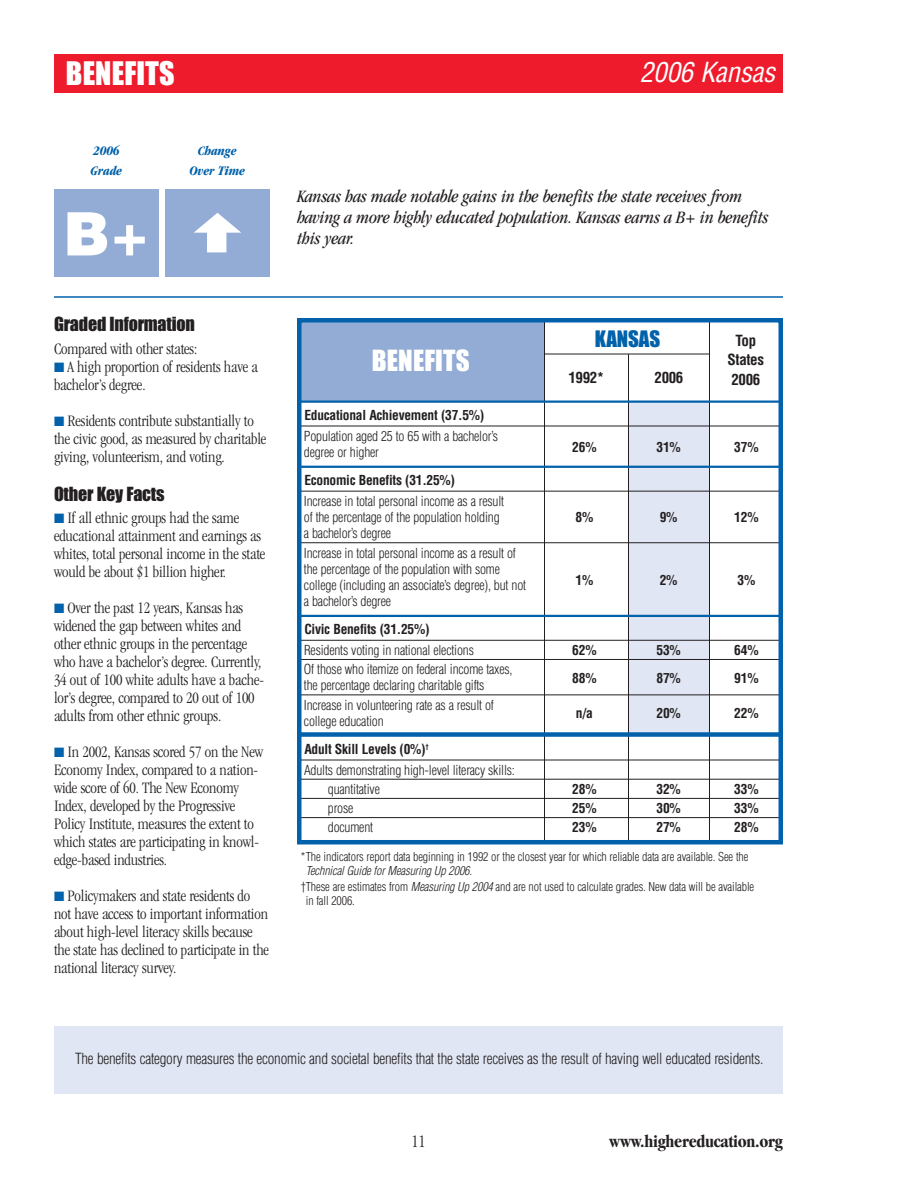
<style>
.page{position:relative;width:918px;height:1188px;background:#fff}
.page>*{position:absolute;margin:0;border:0;box-sizing:border-box;transform-origin:0 0}
.t1{font:900 60px "Helvetica";color:#fff}
.t2{font:30px "Impact";letter-spacing:.005em;color:#fff}
.t3{font:italic condensed 27px "Helvetica";letter-spacing:-.01em;color:#fff}
.t4{font:27px "Impact";letter-spacing:.005em;color:#fff}
.t5{font:21px "Impact";letter-spacing:-.005em;color:#0161aa}
.t6{font:italic condensed 18px/21px "Garamond";letter-spacing:-.01em;color:#231f20}
.t7{font:18px "Impact";letter-spacing:-.01em;color:#231f20}
.t8{font:700 condensed 18px "Garamond";letter-spacing:-.015em;color:#231f20}
.t9{font:300 condensed 18px "Garamond";color:#231f20}
.t10{font:300 condensed 16.5px/18px "Garamond";letter-spacing:-.01em;color:#231f20}
.t11{font:300 condensed 15px "Helvetica";letter-spacing:-.015em;color:#231f20}
.t12{font:700 condensed 15px/19.5px "Helvetica";letter-spacing:-.025em;color:#231f20;text-align:center}
.t13{font:300 condensed 13.5px/16.2px "Helvetica";letter-spacing:-.015em;color:#231f20}
.t14{font:700 condensed 13.5px "Helvetica";letter-spacing:-.02em;color:#231f20}
.t15{font:italic 700 condensed 13.5px/19.5px "Garamond";letter-spacing:-.01em;color:#0161aa}
.t16{font:300 condensed 12px/13.5px "Helvetica";letter-spacing:-.01em;color:#231f20}
.s1{color:#0161aa}
.s2{font-weight:700}
.s3{font-style:italic}
</style>
<div class="page">
<div style="left:297px;top:320px;width:247px;height:81px;background:#93acd6"></div>
<div style="left:54px;top:54px;width:729px;height:39px;background:#ee1b2c"></div>
<div style="left:629px;top:402px;width:81px;height:332px;background:#e0e6f3"></div>
<hr style="left:544px;top:321px;width:1px;height:522px;background:#231f20">
<hr style="left:544px;top:354px;width:166px;height:1px;background:#231f20">
<hr style="left:709px;top:320px;width:1px;height:522px;background:#231f20">
<hr style="left:628px;top:354px;width:1px;height:488px;background:#231f20">
<hr style="left:301px;top:400px;width:481px;height:3px;background:#0161aa">
<hr style="left:301px;top:426px;width:481px;height:1px;background:#231f20">
<hr style="left:301px;top:466px;width:481px;height:2px;background:#0161aa">
<hr style="left:301px;top:491px;width:481px;height:1px;background:#231f20">
<hr style="left:301px;top:542px;width:481px;height:1px;background:#231f20">
<hr style="left:301px;top:615px;width:481px;height:2px;background:#0161aa">
<hr style="left:301px;top:640px;width:481px;height:1px;background:#231f20">
<hr style="left:301px;top:659px;width:481px;height:1px;background:#231f20">
<hr style="left:301px;top:695px;width:481px;height:1px;background:#231f20">
<div style="left:301px;top:732px;width:481px;height:5px;background:#0161aa"></div>
<hr style="left:301px;top:760px;width:481px;height:1px;background:#231f20">
<hr style="left:301px;top:779px;width:481px;height:1px;background:#231f20">
<hr style="left:301px;top:798px;width:481px;height:1px;background:#231f20">
<hr style="left:301px;top:817px;width:481px;height:1px;background:#231f20">
<div style="left:54px;top:1026px;width:729px;height:68px;background:#e0e6f3"></div>
<div style="left:297px;top:318px;width:486px;height:526px;border:4px solid #0161aa"></div>
<hr style="left:54px;top:296px;width:729px;height:2px;background:#0161aa">
<div style="left:165px;top:189px;width:105px;height:88px;background:#93acd6"></div>
<svg style="left:194px;top:213px;width:47px;height:39px"></svg>
<div style="left:54px;top:189px;width:105px;height:87px;background:#93acd6"></div>
<h2 class="t2" style="left:66px;top:64px;width:110px">BENEFITS</h2>
<h3 class="t3" style="left:640px;top:62px;width:137px">2006 Kansas</h3>
<p class="t15" style="left:91px;top:142px;width:33px">2006<br>Grade</p>
<p class="t15" style="left:190px;top:143px;width:57px;text-align:center">Change<br>Over Time</p>
<h1 class="t1" style="left:63px;top:212px;width:88px">B+</h1>
<p class="t7" style="left:54px;top:319px;width:142px">Graded Information</p>
<p class="t10" style="left:54px;top:341px;width:145px">Compared with other states:</p>
<p class="t10" style="left:54px;top:359px;width:205px"><span class="s1">■</span> A high proportion of residents have a bachelor’s degree.</p>
<p class="t10" style="left:54px;top:413px;width:214px"><span class="s1">■</span> Residents contribute substantially to the civic good, as measured by charitable giving, volunteerism, and voting.</p>
<p class="t7" style="left:54px;top:488px;width:112px">Other Key Facts</p>
<p class="t10" style="left:54px;top:510px;width:213px"><span class="s1">■</span> If all ethnic groups had the same educational attainment and earnings as whites, total personal income in the state would be about $1 billion higher.</p>
<p class="t10" style="left:54px;top:600px;width:212px"><span class="s1">■</span> Over the past 12 years, Kansas has widened the gap between whites and other ethnic groups in the percentage who have a bachelor’s degree. Currently, 34 out of 100 white adults have a bache&shy;lor’s degree, compared to 20 out of 100 adults from other ethnic groups.</p>
<p class="t10" style="left:54px;top:744px;width:211px"><span class="s1">■</span> In 2002, Kansas scored 57 on the New Economy Index, compared to a nation&shy;wide score of 60. The New Economy Index, developed by the Progressive Policy Institute, measures the extent to which states are participating in knowl&shy;edge-based industries.</p>
<p class="t10" style="left:54px;top:888px;width:217px"><span class="s1">■</span> Policymakers and state residents do not have access to important information about high-level literacy skills because the state has declined to participate in the national literacy survey.</p>
<p class="t6" style="left:297px;top:187px;width:473px">Kansas has made notable gains in the benefits the state receives from having a more highly educated population. Kansas earns a B+ in benefits this year.</p>
<h3 class="t4" style="left:372px;top:352px;width:99px">BENEFITS</h3>
<p class="t5" style="left:595px;top:332px;width:67px">KANSAS</p>
<p class="t12" style="left:728px;top:332px;width:38px">Top<br>States</p>
<p class="t12" style="left:568px;top:369px;width:37px">1992*</p>
<p class="t12" style="left:655px;top:369px;width:30px">2006</p>
<p class="t12" style="left:731px;top:371px;width:30px">2006</p>
<p class="t14" style="left:304px;top:410px;width:182px">Educational Achievement (37.5%)</p>
<p class="t13" style="left:304px;top:429px;width:195px">Population aged 25 to 65 with a bachelor’s degree or higher</p>
<p class="t14" style="left:572px;top:442px;width:26px">26%</p>
<p class="t14" style="left:656px;top:442px;width:26px">31%</p>
<p class="t14" style="left:734px;top:442px;width:26px">37%</p>
<p class="t14" style="left:304px;top:475px;width:152px">Economic Benefits (31.25%)</p>
<p class="t13" style="left:304px;top:494px;width:202px">Increase in total personal income as a result of the percentage of the population holding</p>
<p class="t14" style="left:576px;top:512px;width:19px">8%</p>
<p class="t14" style="left:660px;top:512px;width:19px">9%</p>
<p class="t14" style="left:734px;top:512px;width:26px">12%</p>
<p class="t13" style="left:304px;top:525px;width:214px;line-height:19.2px">a bachelor’s degree<br>Increase in total personal income as a result of</p>
<p class="t13" style="left:304px;top:562px;width:224px">the percentage of the population with some college (including an associate’s degree), but not</p>
<p class="t14" style="left:576px;top:575px;width:19px">1%</p>
<p class="t14" style="left:660px;top:575px;width:19px">2%</p>
<p class="t14" style="left:737px;top:575px;width:19px">3%</p>
<p class="t13" style="left:304px;top:594px;width:89px">a bachelor’s degree</p>
<p class="t14" style="left:304px;top:624px;width:127px">Civic Benefits (31.25%)</p>
<p class="t13" style="left:304px;top:643px;width:171px">Residents voting in national elections</p>
<p class="t14" style="left:572px;top:645px;width:26px">62%</p>
<p class="t14" style="left:656px;top:645px;width:26px">53%</p>
<p class="t14" style="left:734px;top:645px;width:26px">64%</p>
<p class="t13" style="left:304px;top:662px;width:210px">Of those who itemize on federal income taxes, the percentage declaring charitable gifts</p>
<p class="t14" style="left:572px;top:673px;width:26px">88%</p>
<p class="t14" style="left:656px;top:673px;width:26px">87%</p>
<p class="t14" style="left:734px;top:673px;width:26px">91%</p>
<p class="t13" style="left:304px;top:698px;width:192px">Increase in volunteering rate as a result of college education</p>
<p class="t14" style="left:576px;top:708px;width:18px">n/a</p>
<p class="t14" style="left:656px;top:708px;width:26px">20%</p>
<p class="t14" style="left:734px;top:708px;width:26px">22%</p>
<p class="t13" style="left:304px;top:740px;width:212px;line-height:20.7px"><span class="s2">Adult Skill Levels (0%)</span><sup>†<br></sup>Adults demonstrating high-level literacy skills:</p>
<p class="t13" style="left:328px;top:782px;width:53px">quantitative</p>
<p class="t14" style="left:572px;top:784px;width:26px">28%</p>
<p class="t14" style="left:656px;top:784px;width:26px">32%</p>
<p class="t14" style="left:734px;top:784px;width:26px">33%</p>
<p class="t13" style="left:328px;top:801px;width:27px">prose</p>
<p class="t14" style="left:572px;top:803px;width:26px">25%</p>
<p class="t14" style="left:656px;top:803px;width:26px">30%</p>
<p class="t14" style="left:734px;top:803px;width:26px">33%</p>
<p class="t13" style="left:328px;top:820px;width:47px">document</p>
<p class="t14" style="left:572px;top:822px;width:26px">23%</p>
<p class="t14" style="left:656px;top:822px;width:26px">27%</p>
<p class="t14" style="left:734px;top:822px;width:26px">28%</p>
<p class="t16" style="left:306px;top:851px;width:444px;text-indent:-5px">*The indicators report data beginning in 1992 or the closest year for which reliable data are available. See the<br><span class="s3">Technical Guide for Measuring Up 2006</span>.</p>
<p class="t16" style="left:306px;top:881px;width:450px;text-indent:-5px">†These are estimates from <span class="s3">Measuring Up 2004</span> and are not used to calculate grades. New data will be available in fall 2006.</p>
<p class="t11" style="left:75px;top:1053px;width:690px">The benefits category measures the economic and societal benefits that the state receives as the result of having well educated residents.</p>
<p class="t9" style="left:411px;top:1134px;width:16px">11</p>
<p class="t8" style="left:609px;top:1134px;width:175px">www.highereducation.org</p>
</div>
